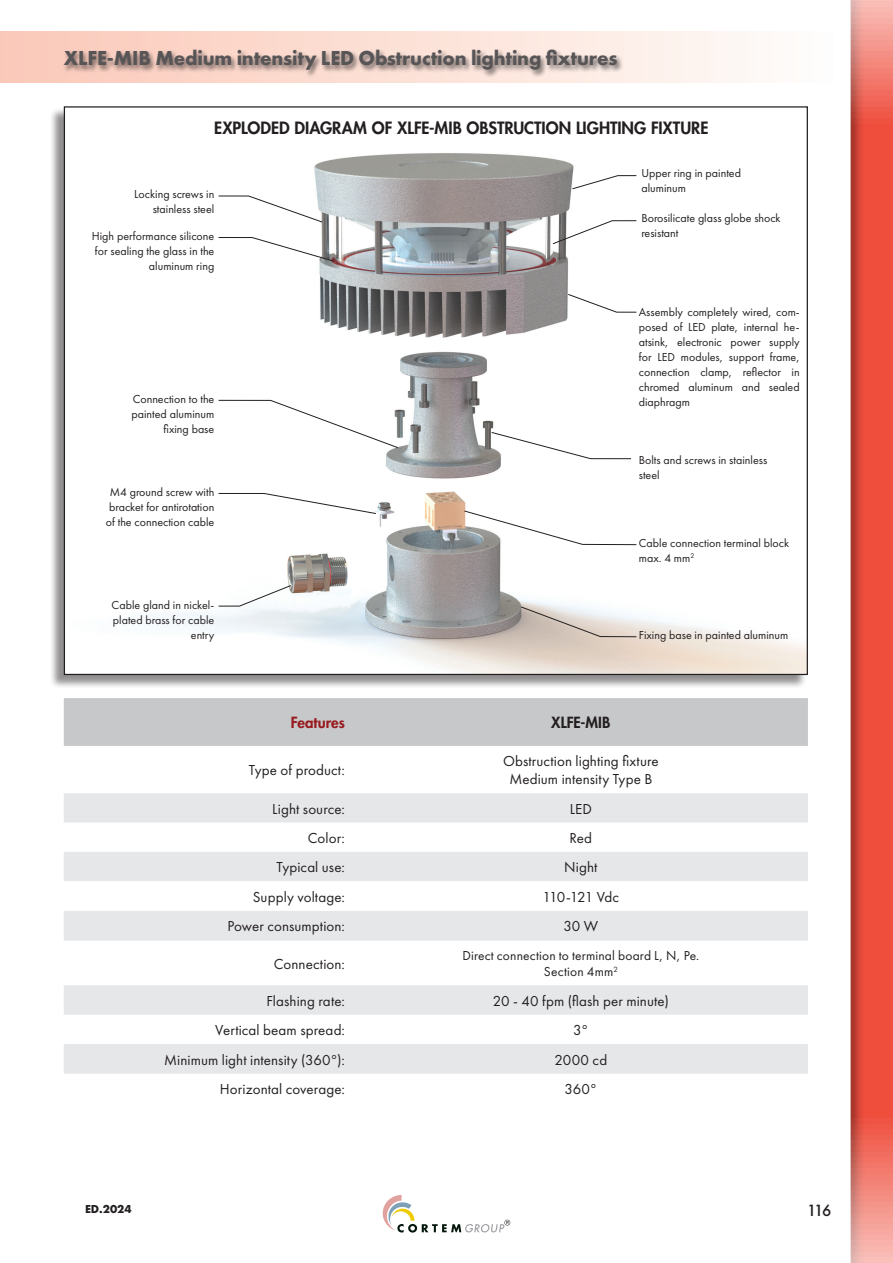
<style>
.page{position:relative;width:893px;height:1263px;background:#fff}
.page>*{position:absolute;margin:0;border:0;box-sizing:border-box;transform-origin:0 0}
.t1{font:700 21px "Futura PT";letter-spacing:-.01em;color:#585557}
.t2{font:800 16.5px "Futura";color:#231f20}
.t3{font:15px/18px "Futura PT";letter-spacing:.005em;color:#231f20;text-align:center}
.t4{font:15px "Futura PT";letter-spacing:-.065em;color:#231f20}
.t5{font:800 15px "Futura";color:#981a1e}
.t6{font:800 15px "Futura";color:#231f20}
.t7{font:500 15px "Futura";color:#231f20}
.t8{font:13.5px/16.2px "Futura PT";letter-spacing:.01em;color:#231f20;text-align:center}
.t9{font:12px/15px "Futura PT";color:#231f20}
.t10{font:700 12px "Futura PT";color:#231f20}
</style>
<div class="page">
<div style="left:50px;top:107px;width:757px;height:582px;background:#231f20;opacity:.5"></div>
<img style="left:66px;top:108px;width:740px;height:565px">
<svg style="left:383px;top:1195px;width:127px;height:37px"></svg>
<div style="left:0;top:31px;width:833px;height:51px;background:linear-gradient(to right,#fac8b7,#fefdfa)"></div>
<div style="left:850px;top:0;width:43px;height:1263px;background:#231f20;opacity:.5"></div>
<svg style="left:520px;top:606px;width:117px;height:31px"></svg>
<svg style="left:463px;top:510px;width:174px;height:35px"></svg>
<svg style="left:552px;top:220px;width:85px;height:25px"></svg>
<svg style="left:491px;top:431px;width:141px;height:28px"></svg>
<svg style="left:218px;top:585px;width:74px;height:22px"></svg>
<svg style="left:218px;top:493px;width:159px;height:21px"></svg>
<svg style="left:218px;top:400px;width:181px;height:49px"></svg>
<svg style="left:218px;top:237px;width:117px;height:25px"></svg>
<svg style="left:567px;top:293px;width:70px;height:20px"></svg>
<svg style="left:571px;top:175px;width:66px;height:15px"></svg>
<svg style="left:218px;top:195px;width:105px;height:28px"></svg>
<div style="left:64px;top:698px;width:744px;height:48px;background:#c7c8ca"></div>
<svg style="left:64px;top:793px;width:744px;height:281px;fill:#e6e7e9"></svg>
<div style="left:63px;top:48px;width:561px;height:30px;background:#231f20;opacity:.6"></div>
<h1 class="t1" style="left:64px;top:45px;width:555px">XLFE-MIB Medium intensity LED Obstruction lighting fixtures</h1>
<h2 class="t2" style="left:214px;top:117px;width:496px">EXPLODED DIAGRAM OF XLFE-MIB OBSTRUCTION LIGHTING FIXTURE</h2>
<p class="t9" style="left:134px;top:187px;width:82px;text-align:right">Locking screws in stainless steel</p>
<p class="t9" style="left:92px;top:228px;width:124px;text-align:right">High performance silicone for sealing the glass in the aluminum ring</p>
<p class="t9" style="left:132px;top:391px;width:84px;text-align:right">Connection to the painted aluminum fixing base</p>
<p class="t9" style="left:106px;top:484px;width:110px;text-align:center">M4 ground screw with bracket for antirotation of the connection cable</p>
<p class="t9" style="left:112px;top:598px;width:104px;text-align:right">Cable gland in nickel&shy;plated brass for cable entry</p>
<p class="t9" style="left:641px;top:166px;width:101px">Upper ring in painted aluminum</p>
<p class="t9" style="left:641px;top:211px;width:141px">Borosilicate glass globe shock resistant</p>
<p class="t9" style="left:639px;top:305px;width:162px;text-align:justify">Assembly completely wired, com&shy;posed of LED plate, internal he&shy;atsink, electronic power supply for LED modules, support frame, connection clamp, reflector in chromed aluminum and sealed diaphragm</p>
<p class="t9" style="left:639px;top:452px;width:130px">Bolts and screws in stainless steel</p>
<p class="t9" style="left:639px;top:535px;width:152px">Cable connection terminal block max. 4 mm<sup>2</sup></p>
<p class="t9" style="left:639px;top:628px;width:151px">Fixing base in painted aluminum</p>
<p class="t5" style="left:291px;top:713px;width:56px">Features</p>
<p class="t6" style="left:551px;top:713px;width:61px">XLFE-MIB</p>
<p class="t3" style="left:249px;top:761px;width:97px">Type of product:</p>
<p class="t3" style="left:503px;top:752px;width:157px">Obstruction lighting fixture<br>Medium intensity Type B</p>
<p class="t3" style="left:272px;top:799px;width:74px">Light source:</p>
<p class="t3" style="left:570px;top:799px;width:24px">LED</p>
<p class="t3" style="left:308px;top:829px;width:39px">Color:</p>
<p class="t3" style="left:569px;top:829px;width:24px">Red</p>
<p class="t3" style="left:277px;top:858px;width:70px">Typical use:</p>
<p class="t3" style="left:564px;top:858px;width:35px">Night</p>
<p class="t3" style="left:253px;top:888px;width:94px">Supply voltage:</p>
<p class="t4" style="left:543px;top:888px;width:78px">110-121 Vdc</p>
<p class="t3" style="left:228px;top:917px;width:119px">Power consumption:</p>
<p class="t3" style="left:563px;top:917px;width:36px">30 W</p>
<p class="t3" style="left:274px;top:955px;width:73px">Connection:</p>
<p class="t8" style="left:462px;top:947px;width:238px">Direct connection to terminal board L, N, Pe.<br>Section 4mm<sup>2</sup></p>
<p class="t3" style="left:266px;top:992px;width:80px">Flashing rate:</p>
<p class="t3" style="left:493px;top:992px;width:177px">20 - 40 fpm (flash per minute)</p>
<p class="t3" style="left:215px;top:1021px;width:131px">Vertical beam spread:</p>
<p class="t3" style="left:573px;top:1021px;width:17px">3°</p>
<p class="t3" style="left:164px;top:1050px;width:182px">Minimum light intensity (360°):</p>
<p class="t3" style="left:554px;top:1050px;width:54px">2000 cd</p>
<p class="t3" style="left:220px;top:1080px;width:127px">Horizontal coverage:</p>
<p class="t3" style="left:565px;top:1080px;width:34px">360°</p>
<p class="t10" style="left:85px;top:1201px;width:48px">ED.2024</p>
<p class="t7" style="left:807px;top:1200px;width:26px">116</p>
</div>
